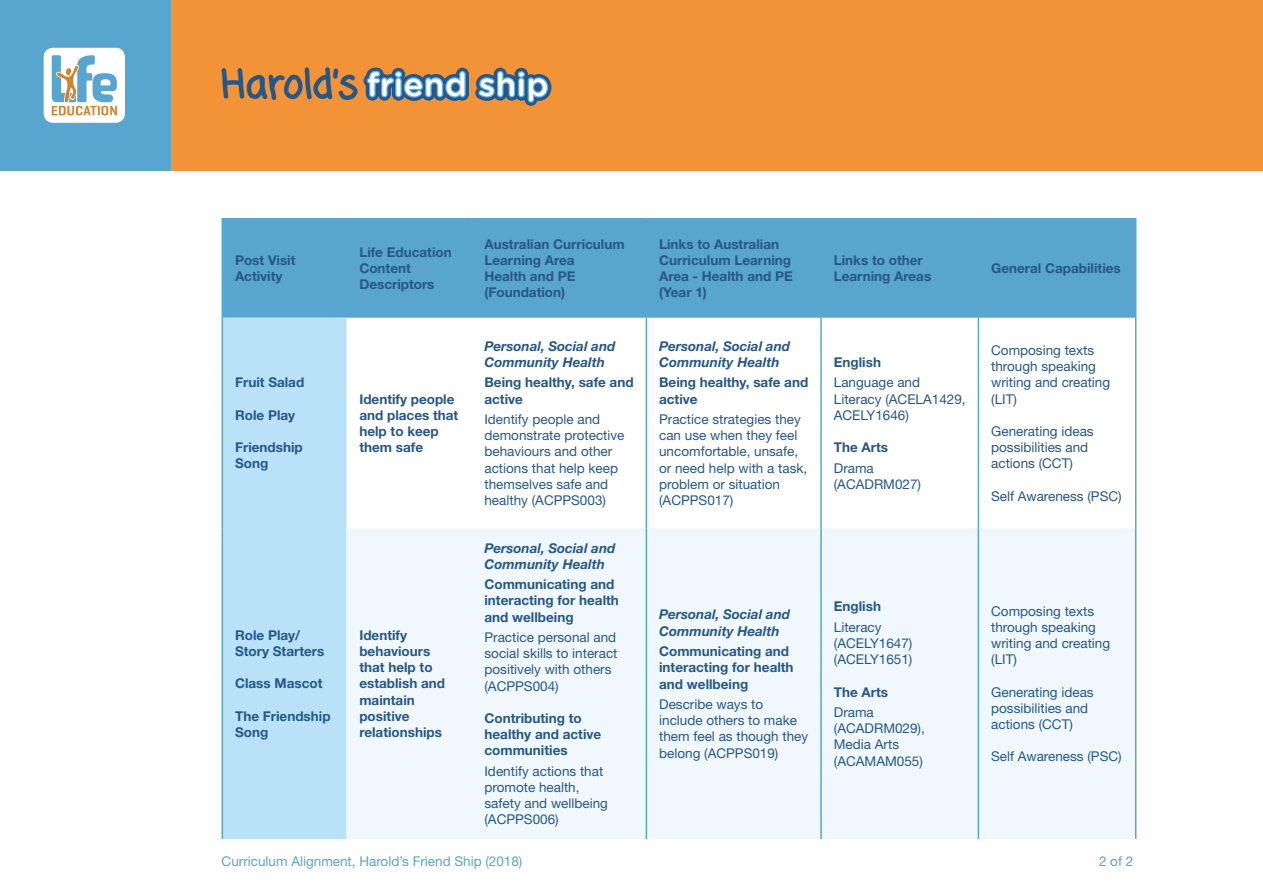
<style>
.page{position:relative;width:1263px;height:893px;background:#fff}
.page>*{position:absolute;margin:0;border:0;box-sizing:border-box;transform-origin:0 0}
.t1{font:13.5px/16.2px "Helvetica Neue LT Std";color:#275788}
.t2{font:700 13.5px/16.2px "Helvetica Neue LT Std";color:#275788}
.t3{font:italic 700 13.5px/16.2px "Helvetica Neue LT Std";color:#275788}
.t4{font:13.5px "Helvetica Neue LT Std";color:#58a5cf}
</style>
<div class="page">
<div style="left:0;top:0;width:1263px;height:170px;background:#f29338"></div>
<div style="left:0;top:0;width:170px;height:170px;background:#58a5cf"></div>
<svg style="left:44px;top:48px;width:81px;height:74px"></svg>
<div style="left:223px;top:219px;width:912px;height:99px;background:#58a5cf"></div>
<div style="left:223px;top:318px;width:124px;height:521px;background:#b9e1f7"></div>
<div style="left:347px;top:528px;width:788px;height:311px;background:#f0f8fd"></div>
<hr style="left:222px;top:218px;width:125px;height:1px;background:#58a5cf">
<hr style="left:222px;top:219px;width:1px;height:99px;background:#58a5cf">
<hr style="left:347px;top:218px;width:125px;height:1px;background:#58a5cf">
<hr style="left:472px;top:218px;width:174px;height:1px;background:#58a5cf">
<hr style="left:646px;top:218px;width:175px;height:1px;background:#58a5cf">
<hr style="left:821px;top:218px;width:157px;height:1px;background:#58a5cf">
<hr style="left:978px;top:218px;width:158px;height:1px;background:#58a5cf">
<hr style="left:1135px;top:219px;width:1px;height:99px;background:#58a5cf">
<hr style="left:222px;top:318px;width:1px;height:210px;background:#58a5cf">
<hr style="left:222px;top:528px;width:1px;height:311px;background:#58a5cf">
<hr style="left:646px;top:318px;width:1px;height:210px;background:#58a5cf">
<hr style="left:820px;top:318px;width:2px;height:210px;background:#58a5cf">
<hr style="left:978px;top:318px;width:1px;height:210px;background:#58a5cf">
<hr style="left:1135px;top:318px;width:1px;height:210px;background:#58a5cf">
<hr style="left:646px;top:528px;width:1px;height:311px;background:#58a5cf">
<hr style="left:820px;top:528px;width:2px;height:311px;background:#58a5cf">
<hr style="left:978px;top:528px;width:1px;height:311px;background:#58a5cf">
<hr style="left:1135px;top:528px;width:1px;height:311px;background:#58a5cf">
<svg style="left:222px;top:67px;width:330px;height:39px"></svg>
<p class="t2" style="left:235px;top:252px;width:62px">Post Visit<br>Activity</p>
<p class="t2" style="left:359px;top:244px;width:94px">Life Education<br>Content<br>Descriptors</p>
<p class="t2" style="left:484px;top:235px;width:142px">Australian Curriculum<br>Learning Area<br>Health and PE (Foundation)</p>
<p class="t2" style="left:659px;top:235px;width:135px">Links to Australian<br>Curriculum Learning<br>Area - Health and PE (Year 1)</p>
<p class="t2" style="left:235px;top:374px;width:71px">Fruit Salad</p>
<p class="t2" style="left:235px;top:407px;width:62px">Role Play</p>
<p class="t2" style="left:235px;top:439px;width:69px">Friendship<br>Song</p>
<p class="t2" style="left:235px;top:627px;width:91px">Role Play/<br>Story Starters</p>
<p class="t2" style="left:235px;top:675px;width:89px">Class Mascot</p>
<p class="t2" style="left:235px;top:708px;width:97px">The Friendship<br>Song</p>
<p class="t2" style="left:359px;top:390px;width:100px">Identify people and places that help to keep them safe</p>
<p class="t2" style="left:359px;top:627px;width:87px">Identify behaviours that help to establish and maintain positive relationships</p>
<p class="t3" style="left:484px;top:337px;width:133px">Personal, Social and<br>Community Health</p>
<p class="t2" style="left:484px;top:374px;width:151px">Being healthy, safe and active</p>
<p class="t1" style="left:484px;top:411px;width:142px">Identify people and demonstrate protective behaviours and other actions that help keep themselves safe and healthy (ACPPS003)</p>
<p class="t3" style="left:484px;top:539px;width:133px">Personal, Social and<br>Community Health</p>
<p class="t2" style="left:484px;top:576px;width:136px">Communicating and interacting for health and wellbeing</p>
<p class="t1" style="left:484px;top:629px;width:135px">Practice personal and social skills to interact positively with others (ACPPS004)</p>
<p class="t2" style="left:484px;top:710px;width:118px">Contributing to healthy and active communities</p>
<p class="t1" style="left:484px;top:763px;width:125px">Identify actions that promote health, safety and wellbeing (ACPPS006)</p>
<p class="t3" style="left:659px;top:337px;width:133px">Personal, Social and<br>Community Health</p>
<p class="t2" style="left:659px;top:374px;width:151px">Being healthy, safe and active</p>
<p class="t1" style="left:659px;top:411px;width:150px">Practice strategies they can use when they feel uncomfortable, unsafe, or need help with a task, problem or situation (ACPPS017)</p>
<p class="t3" style="left:659px;top:606px;width:133px">Personal, Social and<br>Community Health</p>
<p class="t2" style="left:659px;top:643px;width:136px">Communicating and interacting for health and wellbeing</p>
<p class="t1" style="left:659px;top:696px;width:151px">Describe ways to include others to make them feel as though they belong (ACPPS019)</p>
<p class="t2" style="left:834px;top:252px;width:99px">Links to other<br>Learning Areas</p>
<p class="t2" style="left:991px;top:260px;width:131px">General Capabilities</p>
<p class="t2" style="left:834px;top:354px;width:49px">English</p>
<p class="t1" style="left:834px;top:374px;width:133px">Language and<br>Literacy (ACELA1429,<br>ACELY1646)</p>
<p class="t2" style="left:834px;top:439px;width:56px">The Arts</p>
<p class="t1" style="left:834px;top:459px;width:89px">Drama (ACADRM027)</p>
<p class="t1" style="left:991px;top:342px;width:121px">Composing texts through speaking writing and creating (LIT)</p>
<p class="t1" style="left:991px;top:423px;width:104px">Generating ideas possibilities and actions (CCT)</p>
<p class="t1" style="left:991px;top:488px;width:132px">Self Awareness (PSC)</p>
<p class="t2" style="left:834px;top:598px;width:49px">English</p>
<p class="t1" style="left:834px;top:619px;width:80px">Literacy (ACELY1647) (ACELY1651)</p>
<p class="t2" style="left:834px;top:683px;width:56px">The Arts</p>
<p class="t1" style="left:834px;top:704px;width:93px">Drama (ACADRM029),<br>Media Arts (ACAMAM055)</p>
<p class="t1" style="left:991px;top:602px;width:121px">Composing texts through speaking writing and creating (LIT)</p>
<p class="t1" style="left:991px;top:683px;width:104px">Generating ideas possibilities and actions (CCT)</p>
<p class="t1" style="left:991px;top:748px;width:132px">Self Awareness (PSC)</p>
<p class="t4" style="left:222px;top:853px;width:302px">Curriculum Alignment, Harold’s Friend Ship (2018)</p>
<p class="t4" style="left:1099px;top:853px;width:36px">2 of 2</p>
</div>
